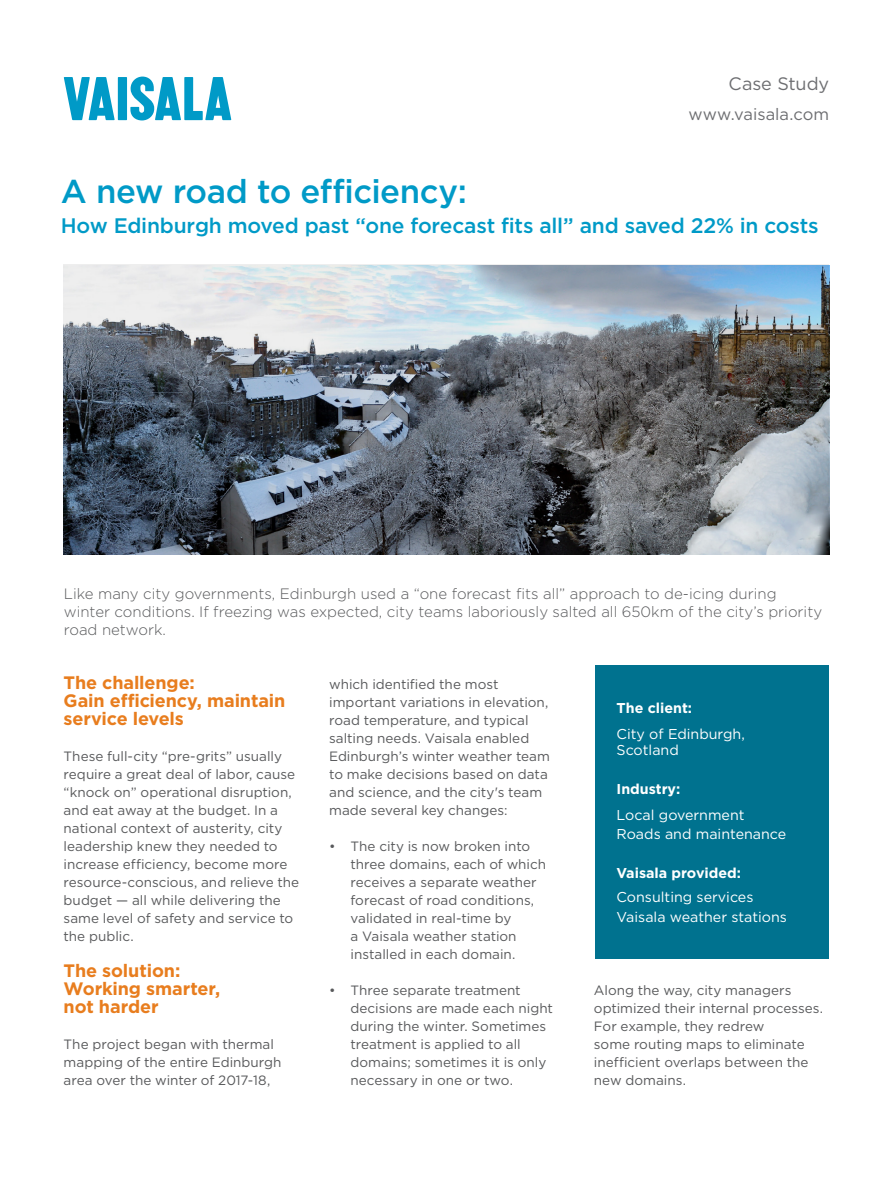
<style>
.page{position:relative;width:893px;height:1191px;background:#fff}
.page>*{position:absolute;margin:0;border:0;box-sizing:border-box;transform-origin:0 0}
.t1{font:500 33px "Gotham";letter-spacing:-.015em;color:#009ac7}
.t2{font:500 21px "Gotham";letter-spacing:-.01em;color:#009ac7}
.t3{font:700 18px/18px "Gotham";letter-spacing:-.005em;color:#e87d1e}
.t4{font:18px "Gotham";letter-spacing:-.005em;color:#6d6e71}
.t5{font:16.5px "Gotham";color:#6d6e71}
.t6{font:300 15px/18px "Gotham";color:#58595b}
.t7{font:14.25px/19.5px "Gotham";color:#fff}
.t8{font:700 14.25px "Gotham";color:#fff}
.t9{font:13.5px/18px "Gotham";color:#58595b}
</style>
<div class="page">
<svg style="left:64px;top:77px;width:51px;height:43px"></svg>
<div style="left:118px;top:77px;width:9px;height:43px;background:#009ac7"></div>
<svg style="left:130px;top:77px;width:101px;height:43px"></svg>
<img style="left:64px;top:264px;width:765px;height:290px">
<div style="left:595px;top:665px;width:233px;height:294px;background:#00728f"></div>
<h3 class="t4" style="left:728px;top:73px;width:102px">Case Study</h3>
<p class="t5" style="left:688px;top:105px;width:142px">www.vaisala.com</p>
<h1 class="t1" style="left:61px;top:172px;width:408px">A new road to efficiency:</h1>
<h2 class="t2" style="left:61px;top:213px;width:759px">How Edinburgh moved past “one forecast fits all” and saved 22% in costs</h2>
<p class="t6" style="left:64px;top:584px;width:760px">Like many city governments, Edinburgh used a “one forecast fits all” approach to de-icing during winter conditions. If freezing was expected, city teams laboriously salted all 650km of the city’s priority road network.</p>
<h3 class="t3" style="left:64px;top:673px;width:223px">The challenge:<br>Gain efficiency, maintain service levels</h3>
<p class="t9" style="left:64px;top:747px;width:237px">These full-city “pre-grits” usually require a great deal of labor, cause “knock on” operational disruption, and eat away at the budget. In a national context of austerity, city leadership knew they needed to increase efficiency, become more resource-conscious, and relieve the budget — all while delivering the same level of safety and service to the public.</p>
<h3 class="t3" style="left:64px;top:961px;width:158px">The solution:<br>Working smarter, not harder</h3>
<p class="t9" style="left:64px;top:1035px;width:220px">The project began with thermal mapping of the entire Edinburgh area over the winter of 2017-18,</p>
<p class="t9" style="left:329px;top:675px;width:222px">which identified the most important variations in elevation, road temperature, and typical salting needs. Vaisala enabled<br>Edinburgh’s winter weather team to make decisions based on data and science, and the city's team made several key changes:</p>
<p class="t9" style="left:350px;top:836px;width:197px;text-indent:-21px">• The city is now broken into three domains, each of which receives a separate weather forecast of road conditions, validated in real-time by<br>a Vaisala weather station installed in each domain.</p>
<p class="t9" style="left:350px;top:980px;width:204px;text-indent:-21px">• Three separate treatment decisions are made each night during the winter. Sometimes treatment is applied to all domains; sometimes it is only necessary in one or two.</p>
<p class="t8" style="left:617px;top:700px;width:77px">The client:</p>
<p class="t7" style="left:617px;top:725px;width:130px;line-height:16.5px">City of Edinburgh,<br>Scotland</p>
<p class="t8" style="left:617px;top:781px;width:65px">Industry:</p>
<p class="t7" style="left:617px;top:804px;width:171px">Local government<br>Roads and maintenance</p>
<p class="t8" style="left:617px;top:865px;width:126px">Vaisala provided:</p>
<p class="t7" style="left:617px;top:887px;width:172px">Consulting services<br>Vaisala weather stations</p>
<p class="t9" style="left:594px;top:981px;width:231px">Along the way, city managers optimized their internal processes.<br>For example, they redrew<br>some routing maps to eliminate inefficient overlaps between the new domains.</p>
</div>
